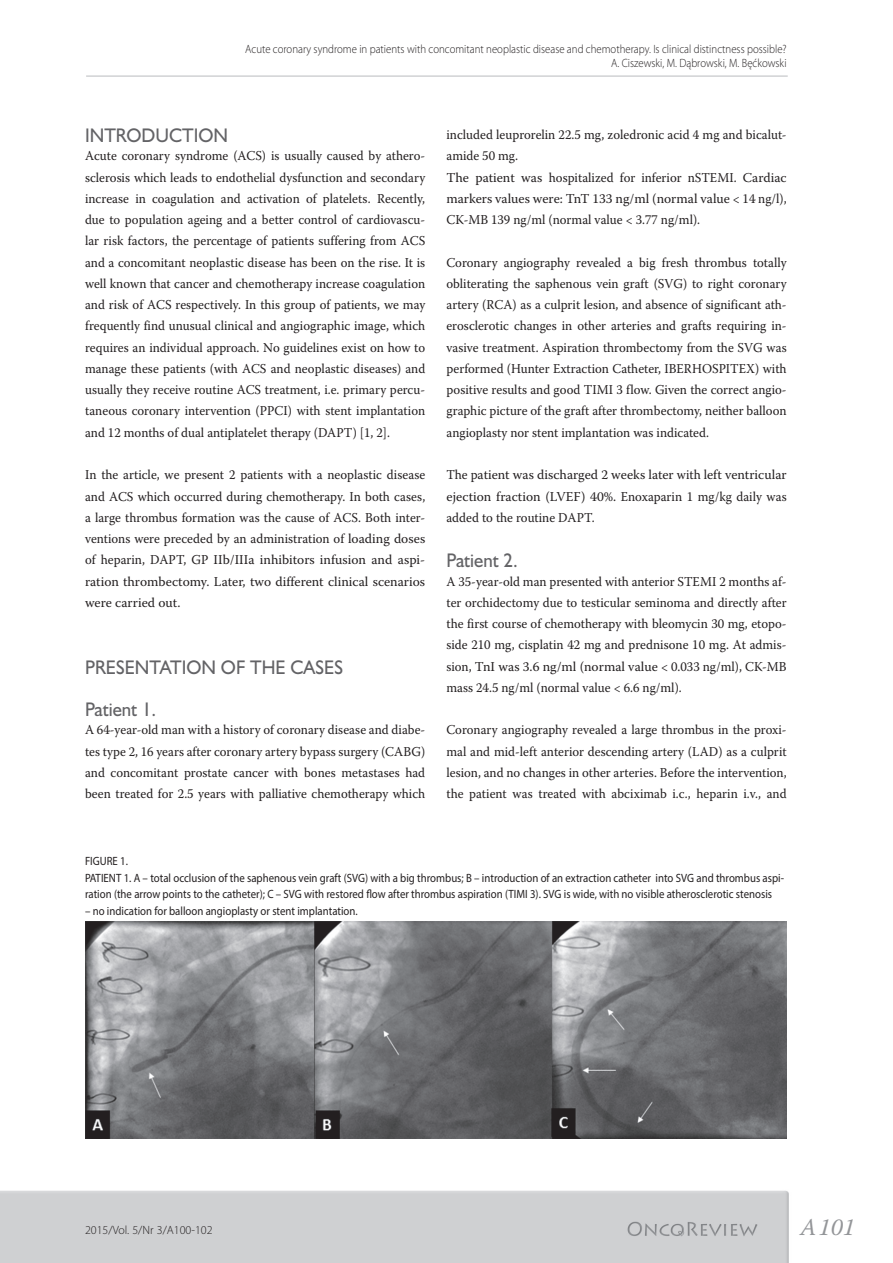
<style>
.page{position:relative;width:893px;height:1263px;background:#fff}
.page>*{position:absolute;margin:0;border:0;box-sizing:border-box;transform-origin:0 0}
.t1{font:italic 24px "Warnock Pro";color:#939598}
.t2{font:18px "Humanst 521 PL";color:#636366;scale:.95 1}
.t3{font:13.5px/21.3px "Warnock Pro";color:#231f20;text-align:justify;scale:.95 1}
.t4{font:12px/16.5px "Myriad Pro";color:#231f20;scale:.9 1}
.t5{font:300 12px/13.5px "Myriad Pro";color:#231f20;text-align:right;scale:.9 1}
.t6{font:300 12px "Myriad Pro";color:#231f20}
</style>
<div class="page">
<div style="left:0;top:1190px;width:789px;height:73px;background:#cfd0d2"></div>
<hr style="left:86px;top:75px;width:702px;height:2px;background:#d1d2d4">
<img style="left:86px;top:921px;width:700px;height:217px">
<p class="t5" style="left:245px;top:42px;width:603px">Acute coronary syndrome in patients with concomitant neoplastic disease and chemotherapy. Is clinical distinctness possible?<br>A. Ciszewski, M. Dąbrowski, M. Bęćkowski</p>
<h2 class="t2" style="left:85px;top:123px;width:152px">INTRODUCTION</h2>
<p class="t3" style="left:85px;top:145px;width:360px">Acute coronary syndrome (ACS) is usually caused by athero&shy;sclerosis which leads to endothelial dysfunction and secondary increase in coagulation and activation of platelets. Recently, due to population ageing and a better control of cardiovascu&shy;lar risk factors, the percentage of patients suffering from ACS and a concomitant neoplastic disease has been on the rise. It is well known that cancer and chemotherapy increase coagulation and risk of ACS respectively. In this group of patients, we may frequently find unusual clinical and angiographic image, which requires an individual approach. No guidelines exist on how to manage these patients (with ACS and neoplastic diseases) and usually they receive routine ACS treatment, i.e. primary percu&shy;taneous coronary intervention (PPCI) with stent implantation and 12 months of dual antiplatelet therapy (DAPT) [1, 2].</p>
<p class="t3" style="left:85px;top:464px;width:360px">In the article, we present 2 patients with a neoplastic disease and ACS which occurred during chemotherapy. In both cases, a large thrombus formation was the cause of ACS. Both inter&shy;ventions were preceded by an administration of loading doses of heparin, DAPT, GP IIb/IIIa inhibitors infusion and aspi&shy;ration thrombectomy. Later, two different clinical scenarios were carried out.</p>
<h2 class="t2" style="left:85px;top:655px;width:273px">PRESENTATION OF THE CASES</h2>
<h2 class="t2" style="left:85px;top:697px;width:77px">Patient 1.</h2>
<p class="t3" style="left:85px;top:719px;width:360px">A 64-year-old man with a history of coronary disease and diabe&shy;tes type 2, 16 years after coronary artery bypass surgery (CABG) and concomitant prostate cancer with bones metastases had been treated for 2.5 years with palliative chemotherapy which</p>
<p class="t3" style="left:446px;top:124px;width:360px;text-align:left">included leuprorelin 22.5 mg, zoledronic acid 4 mg and bicalut&shy;amide 50 mg.<br>The patient was hospitalized for inferior nSTEMI. Cardiac markers values were: TnT 133 ng/ml (normal value &lt; 14 ng/l), CK-MB 139 ng/ml (normal value &lt; 3.77 ng/ml).</p>
<p class="t3" style="left:446px;top:251px;width:360px">Coronary angiography revealed a big fresh thrombus totally obliterating the saphenous vein graft (SVG) to right coronary artery (RCA) as a culprit lesion, and absence of significant ath&shy;erosclerotic changes in other arteries and grafts requiring in&shy;vasive treatment. Aspiration thrombectomy from the SVG was performed (Hunter Extraction Catheter, IBERHOSPITEX) with positive results and good TIMI 3 flow. Given the correct angio&shy;graphic picture of the graft after thrombectomy, neither balloon angioplasty nor stent implantation was indicated.</p>
<p class="t3" style="left:446px;top:464px;width:360px">The patient was discharged 2 weeks later with left ventricular ejection fraction (LVEF) 40%. Enoxaparin 1 mg/kg daily was added to the routine DAPT.</p>
<h2 class="t2" style="left:446px;top:548px;width:77px">Patient 2.</h2>
<p class="t3" style="left:446px;top:570px;width:360px">A 35-year-old man presented with anterior STEMI 2 months af&shy;ter orchidectomy due to testicular seminoma and directly after the first course of chemotherapy with bleomycin 30 mg, etopo&shy;side 210 mg, cisplatin 42 mg and prednisone 10 mg. At admis&shy;sion, TnI was 3.6 ng/ml (normal value &lt; 0.033 ng/ml), CK-MB mass 24.5 ng/ml (normal value &lt; 6.6 ng/ml).</p>
<p class="t3" style="left:446px;top:719px;width:360px">Coronary angiography revealed a large thrombus in the proxi&shy;mal and mid-left anterior descending artery (LAD) as a culprit lesion, and no changes in other arteries. Before the intervention, the patient was treated with abciximab i.c., heparin i.v., and</p>
<p class="t4" style="left:85px;top:853px;width:778px">FIGURE 1.<br>PATIENT 1. A – total occlusion of the saphenous vein graft (SVG) with a big thrombus; B – introduction of an extraction catheter into SVG and thrombus aspi&shy;ration (the arrow points to the catheter); C – SVG with restored flow after thrombus aspiration (TIMI 3). SVG is wide, with no visible atherosclerotic stenosis</p>
<p class="t4" style="left:85px;top:902px;width:305px">– no indication for balloon angioplasty or stent implantation.</p>
<p class="t6" style="left:85px;top:1223px;width:129px">2015/Vol. 5/Nr 3/A100-102</p>
<h1 class="t1" style="left:800px;top:1212px;width:56px">A101</h1>
</div>
